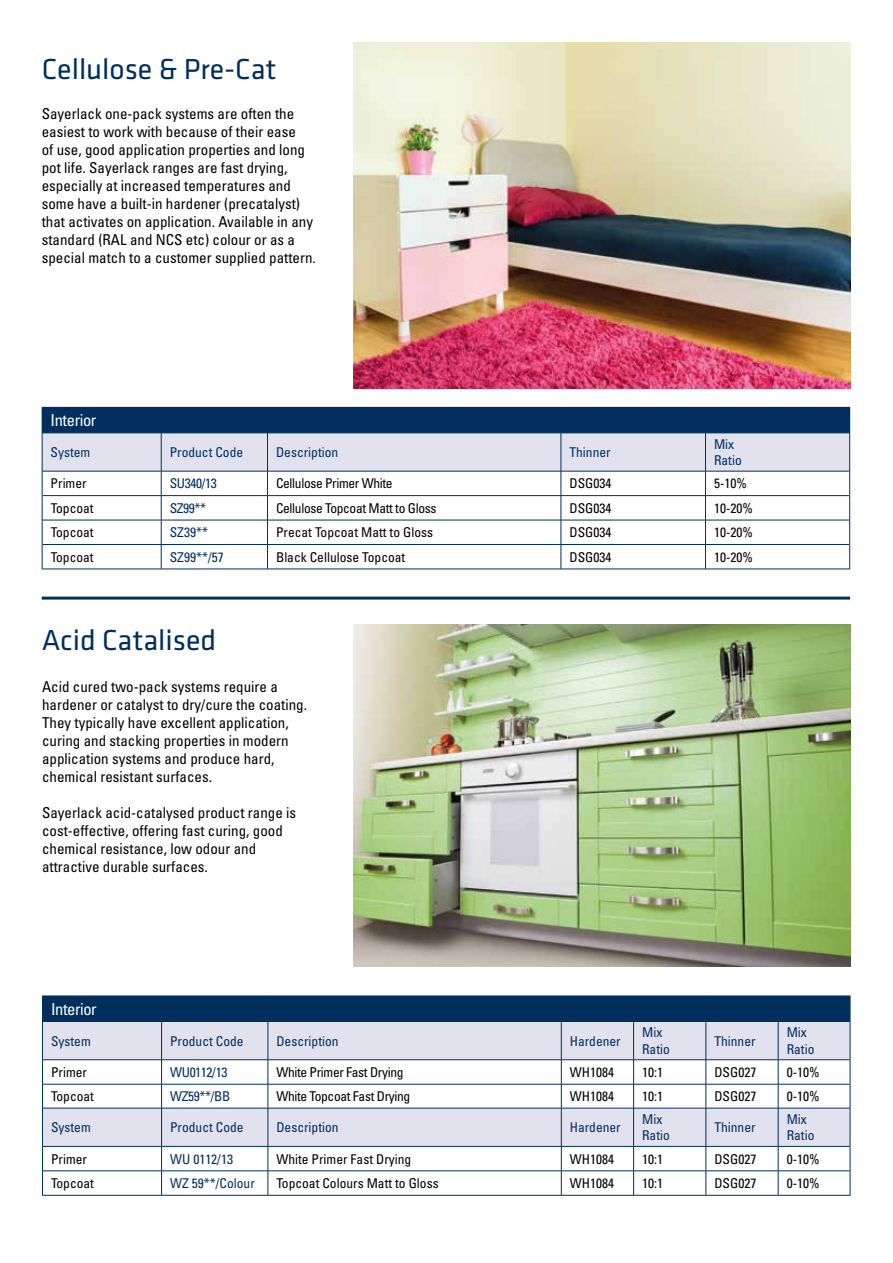
<style>
.page{position:relative;width:893px;height:1263px;background:#fff}
.page>*{position:absolute;margin:0;border:0;box-sizing:border-box;transform-origin:0 0}
.t1{font:30px "Klavika";color:#002f5e}
.t2{font:condensed 16.5px "Univers LT Std";letter-spacing:-.025em;color:#fff}
.t3{font:condensed 15px/18px "Univers LT Std";color:#000}
.t4{font:condensed 13.5px "Univers LT Std";color:#000}
.t5{font:condensed 13.5px/16.2px "Univers LT Std";color:#002f5e}
.t6{font:condensed 13.5px "Univers LT Std";letter-spacing:-.025em;color:#000}
.t7{font:condensed 13.5px "Univers LT Std";letter-spacing:-.025em;color:#002f5e}
</style>
<div class="page">
<div style="left:43px;top:996px;width:807px;height:25px;background:#002f5e"></div>
<svg style="left:43px;top:1022px;width:807px;height:124px;fill:#e1e2ed"></svg>
<hr style="left:43px;top:1021px;width:119px;height:1px;background:#002f5e">
<hr style="left:162px;top:1021px;width:106px;height:1px;background:#002f5e">
<hr style="left:268px;top:1021px;width:293px;height:1px;background:#002f5e">
<hr style="left:268px;top:1022px;width:1px;height:37px;background:#002f5e">
<hr style="left:561px;top:1021px;width:73px;height:1px;background:#002f5e">
<hr style="left:561px;top:1022px;width:1px;height:37px;background:#002f5e">
<hr style="left:634px;top:1021px;width:72px;height:1px;background:#002f5e">
<hr style="left:633px;top:1022px;width:1px;height:37px;background:#002f5e">
<hr style="left:706px;top:1021px;width:72px;height:1px;background:#002f5e">
<hr style="left:706px;top:1022px;width:1px;height:37px;background:#002f5e">
<hr style="left:778px;top:1021px;width:72px;height:1px;background:#002f5e">
<hr style="left:778px;top:1022px;width:1px;height:37px;background:#002f5e">
<hr style="left:43px;top:1059px;width:119px;height:1px;background:#002f5e">
<hr style="left:162px;top:1059px;width:106px;height:1px;background:#002f5e">
<hr style="left:268px;top:1059px;width:293px;height:1px;background:#002f5e">
<hr style="left:561px;top:1059px;width:73px;height:1px;background:#002f5e">
<hr style="left:634px;top:1059px;width:72px;height:1px;background:#002f5e">
<hr style="left:706px;top:1059px;width:72px;height:1px;background:#002f5e">
<hr style="left:778px;top:1059px;width:72px;height:1px;background:#002f5e">
<hr style="left:43px;top:1084px;width:119px;height:1px;background:#002f5e">
<hr style="left:162px;top:1084px;width:106px;height:1px;background:#002f5e">
<hr style="left:268px;top:1084px;width:293px;height:1px;background:#002f5e">
<svg style="left:268px;top:1060px;width:1px;height:48px"></svg>
<hr style="left:43px;top:1108px;width:119px;height:1px;background:#002f5e">
<hr style="left:162px;top:1108px;width:106px;height:1px;background:#002f5e">
<hr style="left:268px;top:1108px;width:293px;height:1px;background:#002f5e">
<hr style="left:268px;top:1108px;width:1px;height:38px;background:#002f5e">
<hr style="left:43px;top:1146px;width:119px;height:1px;background:#002f5e">
<hr style="left:162px;top:1146px;width:106px;height:1px;background:#002f5e">
<hr style="left:268px;top:1146px;width:293px;height:1px;background:#002f5e">
<hr style="left:43px;top:1170px;width:119px;height:1px;background:#002f5e">
<hr style="left:162px;top:1170px;width:106px;height:1px;background:#002f5e">
<hr style="left:268px;top:1170px;width:293px;height:1px;background:#002f5e">
<svg style="left:268px;top:1146px;width:1px;height:49px"></svg>
<hr style="left:42px;top:1195px;width:120px;height:1px;background:#002f5e">
<hr style="left:162px;top:1195px;width:106px;height:1px;background:#002f5e">
<hr style="left:268px;top:1195px;width:293px;height:1px;background:#002f5e">
<hr style="left:561px;top:1195px;width:73px;height:1px;background:#002f5e">
<hr style="left:634px;top:1195px;width:72px;height:1px;background:#002f5e">
<hr style="left:706px;top:1195px;width:72px;height:1px;background:#002f5e">
<hr style="left:778px;top:1195px;width:72px;height:1px;background:#002f5e">
<svg style="left:42px;top:996px;width:1px;height:25px"></svg>
<svg style="left:850px;top:996px;width:1px;height:25px"></svg>
<hr style="left:42px;top:1021px;width:1px;height:39px;background:#002f5e">
<hr style="left:161px;top:1022px;width:1px;height:37px;background:#002f5e">
<hr style="left:850px;top:1021px;width:1px;height:39px;background:#002f5e">
<svg style="left:42px;top:1060px;width:1px;height:48px"></svg>
<svg style="left:161px;top:1060px;width:1px;height:48px"></svg>
<hr style="left:42px;top:1108px;width:1px;height:38px;background:#002f5e">
<hr style="left:161px;top:1108px;width:1px;height:38px;background:#002f5e">
<svg style="left:42px;top:1146px;width:1px;height:49px"></svg>
<svg style="left:161px;top:1146px;width:1px;height:49px"></svg>
<svg style="left:561px;top:1060px;width:290px;height:135px"></svg>
<hr style="left:42px;top:407px;width:119px;height:1px;background:#002f5e">
<hr style="left:161px;top:407px;width:106px;height:1px;background:#002f5e">
<hr style="left:267px;top:407px;width:294px;height:1px;background:#002f5e">
<hr style="left:561px;top:407px;width:144px;height:1px;background:#002f5e">
<hr style="left:705px;top:407px;width:145px;height:1px;background:#002f5e">
<hr style="left:42px;top:569px;width:119px;height:1px;background:#002f5e">
<hr style="left:161px;top:569px;width:106px;height:1px;background:#002f5e">
<hr style="left:267px;top:569px;width:294px;height:1px;background:#002f5e">
<hr style="left:561px;top:569px;width:144px;height:1px;background:#002f5e">
<hr style="left:705px;top:569px;width:145px;height:1px;background:#002f5e">
<svg style="left:42px;top:408px;width:808px;height:161px"></svg>
<img style="left:354px;top:43px;width:496px;height:346px">
<img style="left:354px;top:625px;width:496px;height:341px">
<hr style="left:42px;top:597px;width:808px;height:3px;background:#002f5e">
<h1 class="t1" style="left:42px;top:50px;width:236px">Cellulose &amp; Pre-Cat</h1>
<p class="t3" style="left:42px;top:105px;width:276px">Sayerlack one-pack systems are often the easiest to work with because of their ease<br>of use, good application properties and long pot life. Sayerlack ranges are fast drying, especially at increased temperatures and some have a built-in hardener (precatalyst) that activates on application. Available in any standard (RAL and NCS etc) colour or as a special match to a customer supplied pattern.</p>
<p class="t2" style="left:51px;top:410px;width:47px">Interior</p>
<p class="t5" style="left:51px;top:444px;width:41px">System</p>
<p class="t5" style="left:170px;top:444px;width:75px">Product Code</p>
<p class="t5" style="left:276px;top:444px;width:64px">Description</p>
<p class="t5" style="left:569px;top:444px;width:43px">Thinner</p>
<p class="t5" style="left:714px;top:436px;width:29px">Mix<br>Ratio</p>
<p class="t4" style="left:51px;top:475px;width:37px">Primer</p>
<p class="t5" style="left:170px;top:475px;width:49px">SU340/13</p>
<p class="t6" style="left:276px;top:475px;width:118px">Cellulose Primer White</p>
<p class="t4" style="left:569px;top:475px;width:43px">DSG034</p>
<p class="t4" style="left:714px;top:475px;width:34px">5-10%</p>
<p class="t4" style="left:51px;top:499px;width:45px">Topcoat</p>
<p class="t5" style="left:170px;top:500px;width:38px">SZ99**</p>
<p class="t6" style="left:276px;top:499px;width:162px">Cellulose Topcoat Matt to Gloss</p>
<p class="t4" style="left:569px;top:499px;width:43px">DSG034</p>
<p class="t4" style="left:714px;top:499px;width:40px">10-20%</p>
<p class="t4" style="left:51px;top:524px;width:45px">Topcoat</p>
<p class="t5" style="left:170px;top:524px;width:40px">SZ39**</p>
<p class="t4" style="left:276px;top:524px;width:159px">Precat Topcoat Matt to Gloss</p>
<p class="t4" style="left:569px;top:524px;width:43px">DSG034</p>
<p class="t4" style="left:714px;top:524px;width:40px">10-20%</p>
<p class="t4" style="left:51px;top:548px;width:45px">Topcoat</p>
<p class="t5" style="left:170px;top:548px;width:55px">SZ99**/57</p>
<p class="t4" style="left:276px;top:548px;width:131px">Black Cellulose Topcoat</p>
<p class="t4" style="left:569px;top:548px;width:43px">DSG034</p>
<p class="t4" style="left:714px;top:548px;width:40px">10-20%</p>
<h1 class="t1" style="left:42px;top:620px;width:176px">Acid Catalised</h1>
<p class="t3" style="left:42px;top:678px;width:266px">Acid cured two-pack systems require a hardener or catalyst to dry/cure the coating.<br>They typically have excellent application, curing and stacking properties in modern application systems and produce hard, chemical resistant surfaces.</p>
<p class="t3" style="left:42px;top:804px;width:256px">Sayerlack acid-catalysed product range is cost-effective, offering fast curing, good chemical resistance, low odour and attractive durable surfaces.</p>
<p class="t2" style="left:51px;top:998px;width:47px">Interior</p>
<p class="t5" style="left:51px;top:1032px;width:41px">System</p>
<p class="t5" style="left:170px;top:1032px;width:75px">Product Code</p>
<p class="t5" style="left:276px;top:1032px;width:64px">Description</p>
<p class="t5" style="left:570px;top:1032px;width:52px">Hardener</p>
<p class="t5" style="left:642px;top:1024px;width:29px">Mix<br>Ratio</p>
<p class="t5" style="left:714px;top:1032px;width:43px">Thinner</p>
<p class="t5" style="left:787px;top:1024px;width:29px">Mix<br>Ratio</p>
<p class="t4" style="left:51px;top:1063px;width:37px">Primer</p>
<p class="t7" style="left:170px;top:1063px;width:59px">WU0112/13</p>
<p class="t6" style="left:276px;top:1063px;width:129px">White Primer Fast Drying</p>
<p class="t4" style="left:570px;top:1063px;width:46px">WH1084</p>
<p class="t4" style="left:642px;top:1063px;width:22px">10:1</p>
<p class="t4" style="left:714px;top:1063px;width:43px">DSG027</p>
<p class="t4" style="left:787px;top:1063px;width:34px">0-10%</p>
<p class="t4" style="left:51px;top:1088px;width:45px">Topcoat</p>
<p class="t5" style="left:170px;top:1088px;width:62px">WZ59**/BB</p>
<p class="t6" style="left:276px;top:1088px;width:135px">White Topcoat Fast Drying</p>
<p class="t4" style="left:570px;top:1088px;width:46px">WH1084</p>
<p class="t4" style="left:642px;top:1088px;width:22px">10:1</p>
<p class="t4" style="left:714px;top:1088px;width:43px">DSG027</p>
<p class="t4" style="left:787px;top:1088px;width:34px">0-10%</p>
<p class="t5" style="left:51px;top:1119px;width:41px">System</p>
<p class="t5" style="left:170px;top:1119px;width:75px">Product Code</p>
<p class="t5" style="left:276px;top:1119px;width:64px">Description</p>
<p class="t5" style="left:570px;top:1119px;width:52px">Hardener</p>
<p class="t5" style="left:642px;top:1111px;width:29px">Mix<br>Ratio</p>
<p class="t5" style="left:714px;top:1119px;width:43px">Thinner</p>
<p class="t5" style="left:787px;top:1111px;width:29px">Mix<br>Ratio</p>
<p class="t4" style="left:51px;top:1150px;width:37px">Primer</p>
<p class="t5" style="left:170px;top:1150px;width:64px">WU 0112/13</p>
<p class="t4" style="left:276px;top:1150px;width:136px">White Primer Fast Drying</p>
<p class="t4" style="left:570px;top:1150px;width:46px">WH1084</p>
<p class="t4" style="left:642px;top:1150px;width:22px">10:1</p>
<p class="t4" style="left:714px;top:1150px;width:43px">DSG027</p>
<p class="t4" style="left:787px;top:1150px;width:34px">0-10%</p>
<p class="t4" style="left:51px;top:1174px;width:45px">Topcoat</p>
<p class="t5" style="left:170px;top:1175px;width:86px">WZ 59**/Colour</p>
<p class="t4" style="left:276px;top:1174px;width:164px">Topcoat Colours Matt to Gloss</p>
<p class="t4" style="left:570px;top:1174px;width:46px">WH1084</p>
<p class="t4" style="left:642px;top:1174px;width:22px">10:1</p>
<p class="t4" style="left:714px;top:1174px;width:43px">DSG027</p>
<p class="t4" style="left:787px;top:1174px;width:34px">0-10%</p>
</div>
